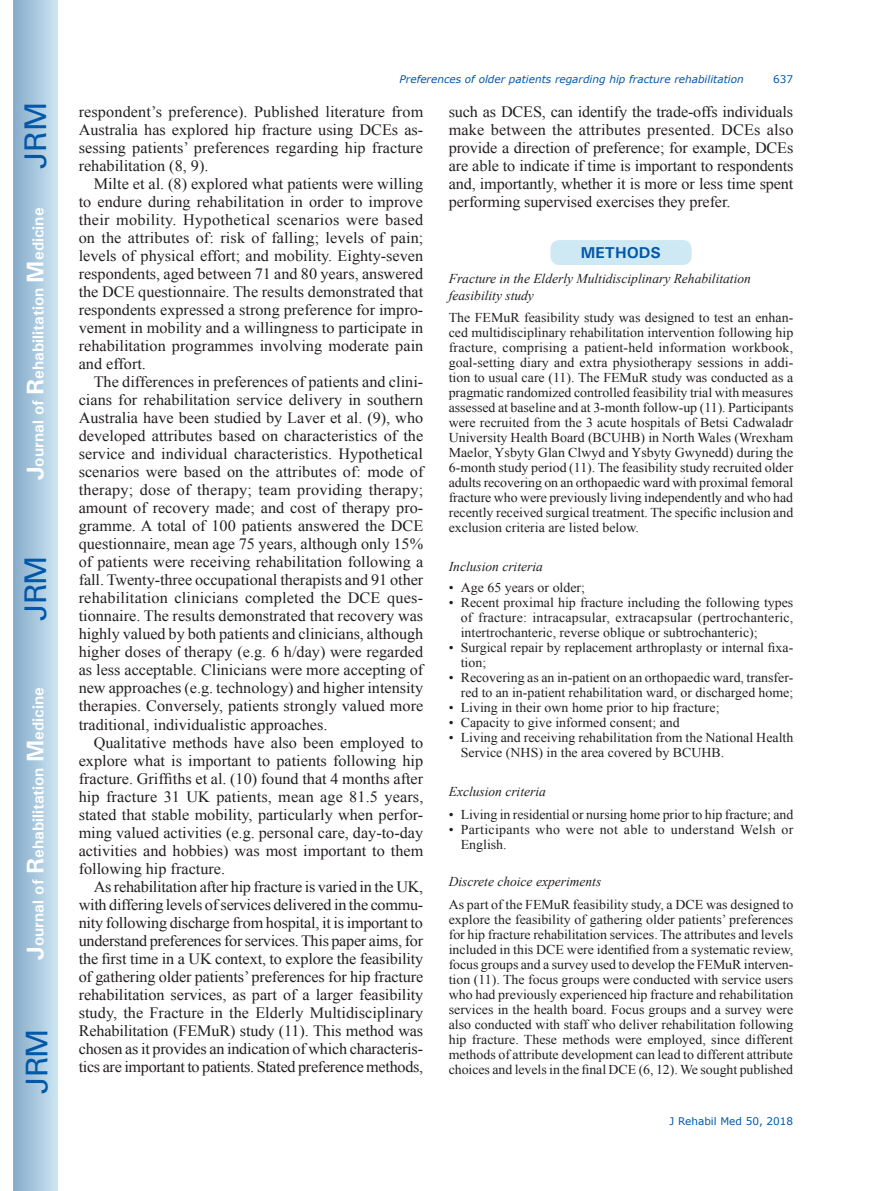
<style>
.page{position:relative;width:872px;height:1191px;background:#fff}
.page>*{position:absolute;margin:0;border:0;box-sizing:border-box;transform-origin:0 0}
.t1{font:30px "Univers";letter-spacing:-.03em;color:#0157a8}
.t2{font:15.75px/18px "Times New Roman";color:#231f20;text-align:justify}
.t3{font:700 15.75px "Univers";color:#fff}
.t4{font:700 15.75px "Univers";color:#0157a8}
.t5{font:13.5px/15px "Times New Roman";color:#231f20;text-align:justify}
.t6{font:italic 13.5px/16.5px "Times New Roman";color:#231f20}
.t7{font:13.5px/15px "Times New Roman";letter-spacing:.02em;color:#231f20}
.t8{font:italic 10.5px "Verdana";color:#0157a8}
.t9{font:10.5px "Verdana";color:#0157a8}
.s1{font-size:24px}
</style>
<div class="page">
<div style="left:14px;top:0;width:43px;height:1191px;background:linear-gradient(to right,#88acca,#cbe5f2)"></div>
<div style="left:549px;top:239px;width:143px;height:27px;background:#cee8f4;border-radius:10px"></div>
<div style="left:549px;top:239px;width:144px;height:27px;border:2px solid #fff;border-radius:10px"></div>
<h1 class="t1" style="left:18px;top:169px;width:68px;rotate:-90deg">JRM</h1>
<p class="t3" style="left:28px;top:480px;width:274px;rotate:-90deg"><span class="s1">J</span>ournal of <span class="s1">R</span>ehabilitation <span class="s1">M</span>edicine</p>
<h1 class="t1" style="left:18px;top:620px;width:67px;rotate:-90deg">JRM</h1>
<p class="t3" style="left:28px;top:959px;width:274px;rotate:-90deg"><span class="s1">J</span>ournal of <span class="s1">R</span>ehabilitation <span class="s1">M</span>edicine</p>
<h1 class="t1" style="left:19px;top:1093px;width:67px;rotate:-90deg">JRM</h1>
<p class="t8" style="left:399px;top:72px;width:346px">Preferences of older patients regarding hip fracture rehabilitation</p>
<p class="t9" style="left:773px;top:72px;width:22px">637</p>
<p class="t2" style="left:449px;top:103px;width:346px">such as DCES, can identify the trade-offs individuals make between the attributes presented. DCEs also provide a direction of preference; for example, DCEs are able to indicate if time is important to respondents and, importantly, whether it is more or less time spent performing supervised exercises they prefer.</p>
<p class="t4" style="left:581px;top:242px;width:82px">METHODS</p>
<p class="t6" style="left:449px;top:270px;width:304px">Fracture in the Elderly Multidisciplinary Rehabilitation feasibility study</p>
<p class="t5" style="left:449px;top:310px;width:346px">The FEMuR feasibility study was designed to test an enhan&shy;ced multidisciplinary rehabilitation intervention following hip fracture, comprising a patient-held information workbook, goal-setting diary and extra physiotherapy sessions in addi&shy;tion to usual care (11). The FEMuR study was conducted as a pragmatic randomized controlled feasibility trial with measures assessed at baseline and at 3-month follow-up (11). Participants were recruited from the 3 acute hospitals of Betsi Cadwaladr University Health Board (BCUHB) in North Wales (Wrexham Maelor, Ysbyty Glan Clwyd and Ysbyty Gwynedd) during the 6-month study period (11). The feasibility study recruited older adults recovering on an orthopaedic ward with proximal femoral fracture who were previously living independently and who had recently received surgical treatment. The specific inclusion and exclusion criteria are listed below.</p>
<p class="t6" style="left:449px;top:558px;width:96px">Inclusion criteria</p>
<p class="t5" style="left:449px;top:580px;width:138px">• Age 65 years or older;</p>
<p class="t5" style="left:461px;top:595px;width:334px;text-indent:-12px">• Recent proximal hip fracture including the following types of fracture: intracapsular, extracapsular (pertrochanteric, intertrochanteric, reverse oblique or subtrochanteric);</p>
<p class="t5" style="left:461px;top:640px;width:334px;text-indent:-12px">• Surgical repair by replacement arthroplasty or internal fixa&shy;tion;</p>
<p class="t5" style="left:449px;top:670px;width:346px;text-align:right">• Recovering as an in-patient on an orthopaedic ward, transfer&shy;red to an in-patient rehabilitation ward, or discharged home;</p>
<p class="t5" style="left:449px;top:700px;width:272px">• Living in their own home prior to hip fracture;</p>
<p class="t5" style="left:449px;top:715px;width:232px">• Capacity to give informed consent; and</p>
<p class="t5" style="left:461px;top:730px;width:334px;text-indent:-12px">• Living and receiving rehabilitation from the National Health<br>Service (NHS) in the area covered by BCUHB.</p>
<p class="t6" style="left:449px;top:783px;width:99px">Exclusion criteria</p>
<p class="t5" style="left:449px;top:806px;width:346px">• Living in residential or nursing home prior to hip fracture; and</p>
<p class="t7" style="left:461px;top:821px;width:334px;text-indent:-12px">• Participants who were not able to understand Welsh or<br>English.</p>
<p class="t6" style="left:449px;top:873px;width:154px">Discrete choice experiments</p>
<p class="t5" style="left:449px;top:896px;width:346px">As part of the FEMuR feasibility study, a DCE was designed to explore the feasibility of gathering older patients’ preferences for hip fracture rehabilitation services. The attributes and levels included in this DCE were identified from a systematic review, focus groups and a survey used to develop the FEMuR interven&shy;tion (11). The focus groups were conducted with service users who had previously experienced hip fracture and rehabilitation services in the health board. Focus groups and a survey were also conducted with staff who deliver rehabilitation following hip fracture. These methods were employed, since different methods of attribute development can lead to different attribute choices and levels in the final DCE (6, 12). We sought published</p>
<p class="t2" style="left:79px;top:103px;width:346px">respondent’s preference). Published literature from Australia has explored hip fracture using DCEs as&shy;sessing patients’ preferences regarding hip fracture rehabilitation (8, 9).</p>
<p class="t2" style="left:79px;top:175px;width:346px;text-indent:15px">Milte et al. (8) explored what patients were willing to endure during rehabilitation in order to improve their mobility. Hypothetical scenarios were based on the attributes of: risk of falling; levels of pain; levels of physical effort; and mobility. Eighty-seven respondents, aged between 71 and 80 years, answered the DCE questionnaire. The results demonstrated that respondents expressed a strong preference for impro&shy;vement in mobility and a willingness to participate in rehabilitation programmes involving moderate pain and effort.</p>
<p class="t2" style="left:79px;top:373px;width:346px;text-indent:15px">The differences in preferences of patients and clini&shy;cians for rehabilitation service delivery in southern Australia have been studied by Laver et al. (9), who developed attributes based on characteristics of the service and individual characteristics. Hypothetical scenarios were based on the attributes of: mode of therapy; dose of therapy; team providing therapy; amount of recovery made; and cost of therapy pro&shy;gramme. A total of 100 patients answered the DCE questionnaire, mean age 75 years, although only 15% of patients were receiving rehabilitation following a fall. Twenty-three occupational therapists and 91 other rehabilitation clinicians completed the DCE ques&shy;tionnaire. The results demonstrated that recovery was highly valued by both patients and clinicians, although higher doses of therapy (e.g. 6 h/day) were regarded as less acceptable. Clinicians were more accepting of new approaches (e.g. technology) and higher intensity therapies. Conversely, patients strongly valued more traditional, individualistic approaches.</p>
<p class="t2" style="left:79px;top:733px;width:346px;text-indent:15px">Qualitative methods have also been employed to explore what is important to patients following hip fracture. Griffiths et al. (10) found that 4 months after hip fracture 31 UK patients, mean age 81.5 years, stated that stable mobility, particularly when perfor&shy;ming valued activities (e.g. personal care, day-to-day activities and hobbies) was most important to them following hip fracture.</p>
<p class="t2" style="left:79px;top:877px;width:346px;text-indent:15px">As rehabilitation after hip fracture is varied in the UK, with differing levels of services delivered in the commu&shy;nity following discharge from hospital, it is important to understand preferences for services. This paper aims, for the first time in a UK context, to explore the feasibility of gathering older patients’ preferences for hip fracture rehabilitation services, as part of a larger feasibility study, the Fracture in the Elderly Multidisciplinary Rehabilitation (FEMuR) study (11). This method was chosen as it provides an indication of which characteris&shy;tics are important to patients. Stated preference methods,</p>
<p class="t9" style="left:669px;top:1114px;width:125px">J Rehabil Med 50, 2018</p>
</div>
